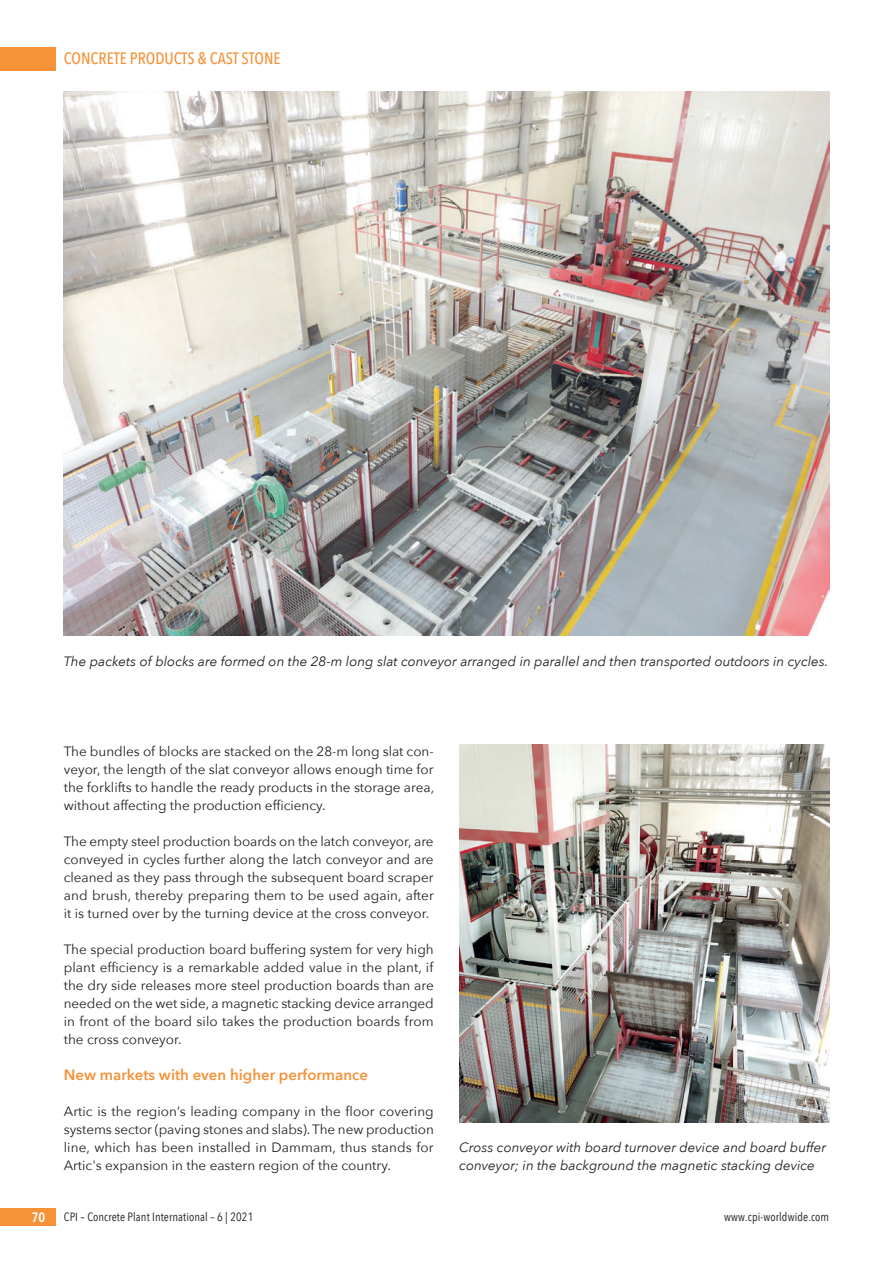
<style>
.page{position:relative;width:893px;height:1263px;background:#fff}
.page>*{position:absolute;margin:0;border:0;box-sizing:border-box;transform-origin:0 0}
.t1{font:500 16.5px "Avenir Next Condensed";color:#f69238}
.t2{font:600 15px "Avenir Next";color:#f69238}
.t3{font:13.5px/18px "Avenir Next";color:#231f20;text-align:justify}
.t4{font:italic 13.5px/18px "Avenir Next";color:#231f20}
.t5{font:600 13.5px "Avenir Next Condensed";color:#fff}
.t6{font:12px "Avenir Next Condensed";letter-spacing:.01em;color:#231f20}
</style>
<div class="page">
<div style="left:0;top:47px;width:55px;height:23px;background:#f69238"></div>
<div style="left:0;top:1208px;width:55px;height:18px;background:#f69238"></div>
<img style="left:64px;top:91px;width:765px;height:545px">
<img style="left:459px;top:744px;width:370px;height:379px">
<p class="t1" style="left:64px;top:49px;width:218px">CONCRETE PRODUCTS &amp; CAST STONE</p>
<p class="t4" style="left:64px;top:652px;width:766px">The packets of blocks are formed on the 28-m long slat conveyor arranged in parallel and then transported outdoors in cycles.</p>
<p class="t3" style="left:64px;top:742px;width:372px">The bundles of blocks are stacked on the 28-m long slat con&shy;veyor, the length of the slat conveyor allows enough time for the forklifts to handle the ready products in the storage area, without affecting the production efficiency.</p>
<p class="t3" style="left:64px;top:832px;width:372px">The empty steel production boards on the latch conveyor, are conveyed in cycles further along the latch conveyor and are cleaned as they pass through the subsequent board scraper and brush, thereby preparing them to be used again, after it is turned over by the turning device at the cross conveyor.</p>
<p class="t3" style="left:64px;top:940px;width:372px">The special production board buffering system for very high plant efficiency is a remarkable added value in the plant, if the dry side releases more steel production boards than are needed on the wet side, a magnetic stacking device arranged in front of the board silo takes the production boards from the cross conveyor.</p>
<p class="t2" style="left:64px;top:1062px;width:306px">New markets with even higher performance</p>
<p class="t3" style="left:64px;top:1102px;width:372px">Artic is the region’s leading company in the floor covering systems sector (paving stones and slabs). The new production line, which has been installed in Dammam, thus stands for Artic's expansion in the eastern region of the country.</p>
<p class="t4" style="left:459px;top:1138px;width:369px">Cross conveyor with board turnover device and board buffer conveyor; in the background the magnetic stacking device</p>
<p class="t5" style="left:32px;top:1206px;width:15px">70</p>
<p class="t6" style="left:64px;top:1207px;width:191px">CPI – Concrete Plant International – 6 | 2021</p>
<p class="t6" style="left:724px;top:1207px;width:107px">www.cpi-worldwide.com</p>
</div>
